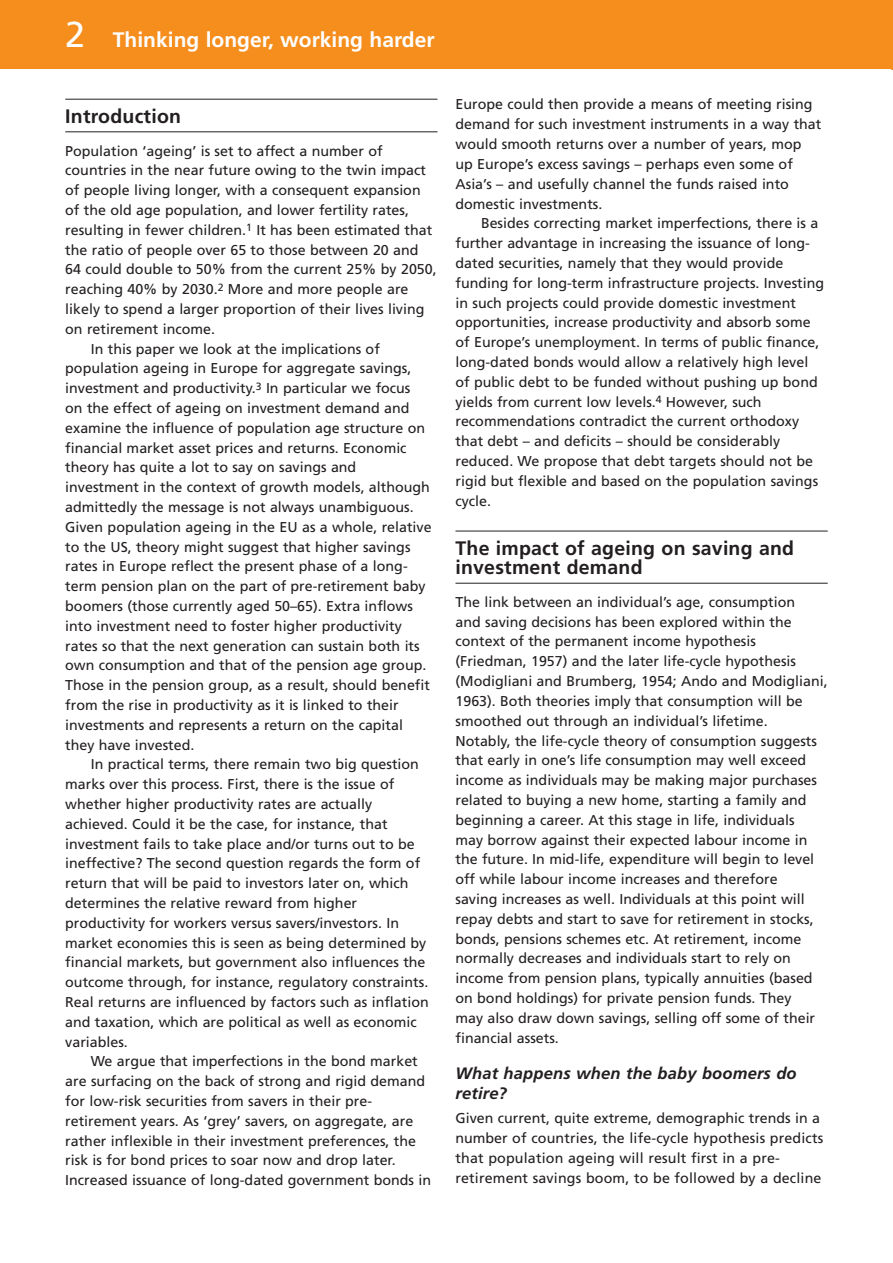
<style>
.page{position:relative;width:893px;height:1263px;background:#fff}
.page>*{position:absolute;margin:0;border:0;box-sizing:border-box;transform-origin:0 0}
.t1{font:700 21px "Frutiger";color:#fff}
.t2{font:700 19.5px/19.5px "Frutiger";letter-spacing:.01em;color:#231f20}
.t3{font:italic 700 16.5px/19.8px "Frutiger";letter-spacing:.01em;color:#231f20}
.t4{font:14.25px/19.8px "Frutiger";color:#231f20}
.s1{font-weight:400;font-size:36px}
</style>
<div class="page">
<div style="left:0;top:0;width:893px;height:69px;background:#f68e1e"></div>
<hr style="left:65px;top:99px;width:372px;height:1px;background:#231f20">
<hr style="left:65px;top:131px;width:372px;height:1px;background:#231f20">
<hr style="left:455px;top:531px;width:373px;height:1px;background:#231f20">
<hr style="left:455px;top:583px;width:373px;height:1px;background:#231f20">
<hr style="left:891px;top:0;width:2px;height:70px;background:#f68e1e">
<h1 class="t1" style="left:65px;top:31px;width:371px"><span class="s1">2</span> Thinking longer, working harder</h1>
<h2 class="t2" style="left:65px;top:108px;width:117px">Introduction</h2>
<p class="t4" style="left:65px;top:142px;width:319px">Population ‘ageing’ is set to affect a number of</p>
<p class="t4" style="left:65px;top:162px;width:362px">countries in the near future owing to the twin impact</p>
<p class="t4" style="left:65px;top:181px;width:357px">of people living longer, with a consequent expansion</p>
<p class="t4" style="left:65px;top:201px;width:345px">of the old age population, and lower fertility rates,</p>
<p class="t4" style="left:65px;top:221px;width:368px">resulting in fewer children.<sup>1</sup> It has been estimated that</p>
<p class="t4" style="left:65px;top:241px;width:355px">the ratio of people over 65 to those between 20 and</p>
<p class="t4" style="left:65px;top:261px;width:373px">64 could double to 50% from the current 25% by 2050,</p>
<p class="t4" style="left:65px;top:280px;width:345px">reaching 40% by 2030.<sup>2</sup> More and more people are</p>
<p class="t4" style="left:65px;top:300px;width:361px">likely to spend a larger proportion of their lives living</p>
<p class="t4" style="left:65px;top:320px;width:151px">on retirement income.</p>
<p class="t4" style="left:91px;top:340px;width:291px">In this paper we look at the implications of</p>
<p class="t4" style="left:65px;top:360px;width:348px">population ageing in Europe for aggregate savings,</p>
<p class="t4" style="left:65px;top:379px;width:347px">investment and productivity.<sup>3</sup> In particular we focus</p>
<p class="t4" style="left:65px;top:399px;width:346px">on the effect of ageing on investment demand and</p>
<p class="t4" style="left:65px;top:419px;width:361px">examine the influence of population age structure on</p>
<p class="t4" style="left:65px;top:439px;width:343px">financial market asset prices and returns. Economic</p>
<p class="t4" style="left:65px;top:459px;width:293px">theory has quite a lot to say on savings and</p>
<p class="t4" style="left:65px;top:478px;width:366px">investment in the context of growth models, although</p>
<p class="t4" style="left:65px;top:498px;width:350px">admittedly the message is not always unambiguous.</p>
<p class="t4" style="left:65px;top:518px;width:368px">Given population ageing in the EU as a whole, relative</p>
<p class="t4" style="left:65px;top:538px;width:347px">to the US, theory might suggest that higher savings</p>
<p class="t4" style="left:65px;top:558px;width:344px">rates in Europe reflect the present phase of a long-</p>
<p class="t4" style="left:65px;top:577px;width:362px">term pension plan on the part of pre-retirement baby</p>
<p class="t4" style="left:65px;top:597px;width:349px">boomers (those currently aged 50–65). Extra inflows</p>
<p class="t4" style="left:65px;top:617px;width:338px">into investment need to foster higher productivity</p>
<p class="t4" style="left:65px;top:637px;width:356px">rates so that the next generation can sustain both its</p>
<p class="t4" style="left:65px;top:657px;width:363px">own consumption and that of the pension age group.</p>
<p class="t4" style="left:65px;top:676px;width:366px">Those in the pension group, as a result, should benefit</p>
<p class="t4" style="left:65px;top:696px;width:335px">from the rise in productivity as it is linked to their</p>
<p class="t4" style="left:65px;top:716px;width:339px">investments and represents a return on the capital</p>
<p class="t4" style="left:65px;top:736px;width:131px">they have invested.</p>
<p class="t4" style="left:91px;top:756px;width:330px">In practical terms, there remain two big question</p>
<p class="t4" style="left:65px;top:775px;width:331px">marks over this process. First, there is the issue of</p>
<p class="t4" style="left:65px;top:795px;width:308px">whether higher productivity rates are actually</p>
<p class="t4" style="left:65px;top:815px;width:324px">achieved. Could it be the case, for instance, that</p>
<p class="t4" style="left:65px;top:835px;width:351px">investment fails to take place and/or turns out to be</p>
<p class="t4" style="left:65px;top:855px;width:356px">ineffective? The second question regards the form of</p>
<p class="t4" style="left:65px;top:874px;width:345px">return that will be paid to investors later on, which</p>
<p class="t4" style="left:65px;top:894px;width:293px">determines the relative reward from higher</p>
<p class="t4" style="left:65px;top:914px;width:335px">productivity for workers versus savers/investors. In</p>
<p class="t4" style="left:65px;top:934px;width:363px">market economies this is seen as being determined by</p>
<p class="t4" style="left:65px;top:954px;width:362px">financial markets, but government also influences the</p>
<p class="t4" style="left:65px;top:973px;width:365px">outcome through, for instance, regulatory constraints.</p>
<p class="t4" style="left:65px;top:993px;width:365px">Real returns are influenced by factors such as inflation</p>
<p class="t4" style="left:65px;top:1013px;width:353px">and taxation, which are political as well as economic</p>
<p class="t4" style="left:65px;top:1033px;width:64px">variables.</p>
<p class="t4" style="left:91px;top:1053px;width:329px">We argue that imperfections in the bond market</p>
<p class="t4" style="left:65px;top:1072px;width:361px">are surfacing on the back of strong and rigid demand</p>
<p class="t4" style="left:65px;top:1092px;width:308px">for low-risk securities from savers in their pre-</p>
<p class="t4" style="left:65px;top:1112px;width:350px">retirement years. As ‘grey’ savers, on aggregate, are</p>
<p class="t4" style="left:65px;top:1132px;width:352px">rather inflexible in their investment preferences, the</p>
<p class="t4" style="left:65px;top:1152px;width:332px">risk is for bond prices to soar now and drop later.</p>
<p class="t4" style="left:65px;top:1171px;width:367px">Increased issuance of long-dated government bonds in</p>
<p class="t4" style="left:455px;top:96px;width:367px">Europe could then provide a means of meeting rising demand for such investment instruments in a way that would smooth returns over a number of years, mop up Europe’s excess savings – perhaps even some of Asia’s – and usefully channel the funds raised into domestic investments.</p>
<p class="t4" style="left:455px;top:215px;width:370px;text-indent:26px">Besides correcting market imperfections, there is a further advantage in increasing the issuance of long&shy;dated securities, namely that they would provide funding for long-term infrastructure projects. Investing in such projects could provide domestic investment opportunities, increase productivity and absorb some of Europe’s unemployment. In terms of public finance, long-dated bonds would allow a relatively high level of public debt to be funded without pushing up bond yields from current low levels.<sup>4</sup> However, such recommendations contradict the current orthodoxy that debt – and deficits – should be considerably reduced. We propose that debt targets should not be rigid but flexible and based on the population savings cycle.</p>
<h2 class="t2" style="left:455px;top:540px;width:340px">The impact of ageing on saving and investment demand</h2>
<p class="t4" style="left:455px;top:593px;width:374px">The link between an individual’s age, consumption<br>and saving decisions has been explored within the context of the permanent income hypothesis (Friedman, 1957) and the later life-cycle hypothesis (Modigliani and Brumberg, 1954; Ando and Modigliani, 1963). Both theories imply that consumption will be smoothed out through an individual’s lifetime.<br>Notably, the life-cycle theory of consumption suggests that early in one’s life consumption may well exceed income as individuals may be making major purchases related to buying a new home, starting a family and beginning a career. At this stage in life, individuals<br>may borrow against their expected labour income in the future. In mid-life, expenditure will begin to level off while labour income increases and therefore<br>saving increases as well. Individuals at this point will repay debts and start to save for retirement in stocks, bonds, pensions schemes etc. At retirement, income normally decreases and individuals start to rely on income from pension plans, typically annuities (based on bond holdings) for private pension funds. They<br>may also draw down savings, selling off some of their financial assets.</p>
<p class="t3" style="left:455px;top:1065px;width:343px">What happens when the baby boomers do retire?</p>
<p class="t4" style="left:455px;top:1109px;width:369px">Given current, quite extreme, demographic trends in a number of countries, the life-cycle hypothesis predicts that population ageing will result first in a pre&shy;retirement savings boom, to be followed by a decline</p>
</div>
